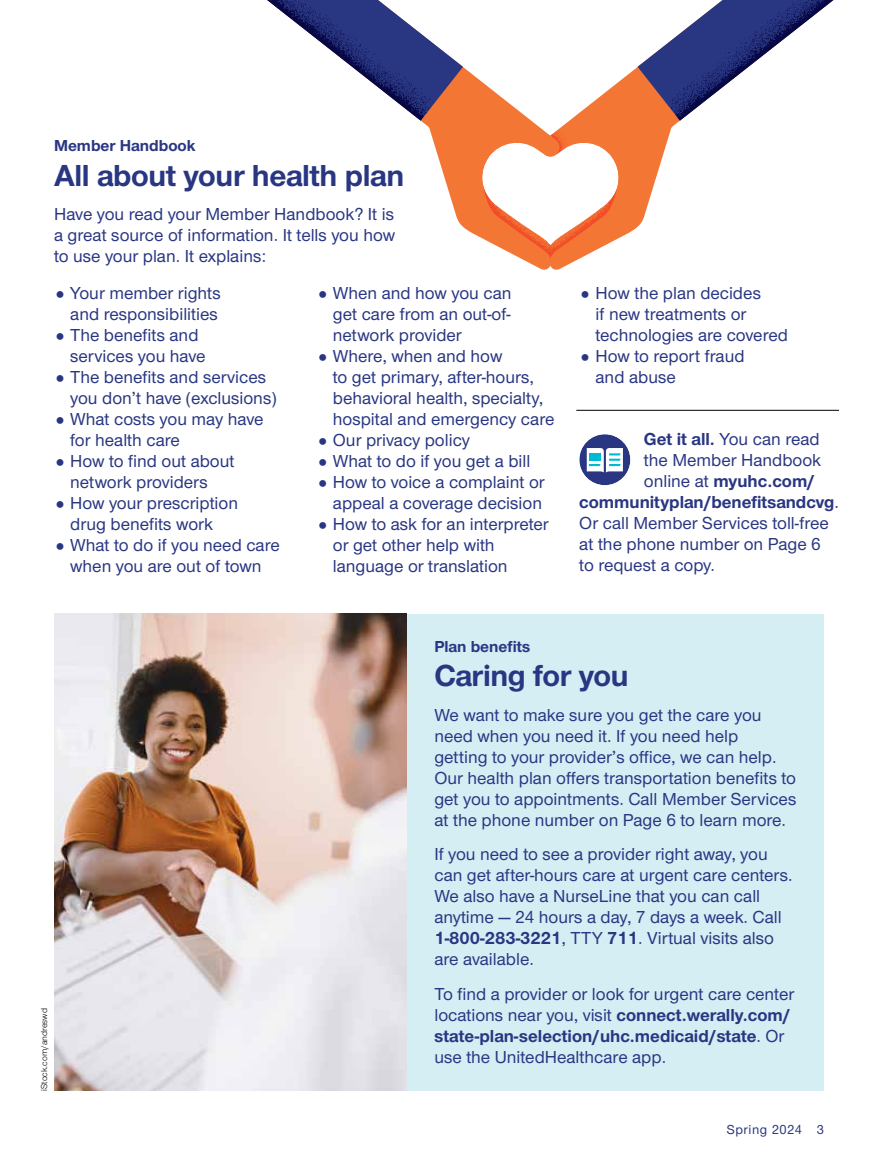
<style>
.page{position:relative;width:878px;height:1161px;background:#fff}
.page>*{position:absolute;margin:0;border:0;box-sizing:border-box;transform-origin:0 0}
.Hed_sans_primary_AMC{font:700 31.5px "UHC Sans";letter-spacing:-.01em;color:#293682}
.Sans_no_indent_AMC{font:500 18px/21px "UHC Sans";color:#293682}
.CTA_new_AMC{font:500 18px "UHC Sans";color:#293682}
.CTA_new_AMC-2{font:700 18px "UHC Sans";color:#293682}
.tag_category_AMC{font:700 16.5px "UHC Sans";color:#293682}
.Folio_R_AMC{font:500 13.5px "UHC Sans";letter-spacing:.04em;color:#293682}
.Legal_language_AMC{font:9px "UHC Sans";color:#000}
.s1{font-weight:700}
.s2{font-weight:500}
</style>
<div class="page">
<svg style="left:559px;top:67px;width:121px;height:203px"></svg>
<svg style="left:559px;top:130px;width:94px;height:132px"></svg>
<svg style="left:421px;top:67px;width:138px;height:203px"></svg>
<svg style="left:637px;top:0;width:197px;height:121px"></svg>
<svg style="left:267px;top:0;width:196px;height:121px"></svg>
<hr style="left:576px;top:410px;width:263px;height:1px;background:#000">
<div style="left:54px;top:614px;width:770px;height:476px;background:#d5eef4"></div>
<img style="left:54px;top:614px;width:352px;height:476px">
<div style="left:579px;top:434px;width:51px;height:51px;background:#293682;border-radius:50%"></div>
<svg style="left:586px;top:448px;width:37px;height:25px"></svg>
<div style="left:589px;top:453px;width:11px;height:8px;background:#00bad5"></div>
<p class="tag_category_AMC" style="left:54px;top:135px;width:143px">Member Handbook</p>
<p class="Hed_sans_primary_AMC" style="left:54px;top:154px;width:351px">All about your health plan</p>
<p class="Sans_no_indent_AMC" style="left:54px;top:203px;width:342px;text-align:justify">Have you read your Member Handbook? It is a great source of information. It tells you how to use your plan. It explains:</p>
<p class="Sans_no_indent_AMC" style="left:70px;top:282px;width:152px">Your member rights and responsibilities</p>
<p class="Sans_no_indent_AMC" style="left:70px;top:324px;width:137px">The benefits and services you have</p>
<p class="Sans_no_indent_AMC" style="left:70px;top:366px;width:208px">The benefits and services you don’t have (exclusions)</p>
<p class="Sans_no_indent_AMC" style="left:70px;top:408px;width:195px">What costs you may have for health care</p>
<p class="Sans_no_indent_AMC" style="left:70px;top:450px;width:166px">How to find out about network providers</p>
<p class="Sans_no_indent_AMC" style="left:70px;top:492px;width:169px">How your prescription drug benefits work</p>
<p class="Sans_no_indent_AMC" style="left:70px;top:534px;width:211px">What to do if you need care when you are out of town</p>
<p class="Sans_no_indent_AMC" style="left:333px;top:282px;width:180px;text-align:justify">When and how you can get care from an out-of&shy;network provider</p>
<p class="Sans_no_indent_AMC" style="left:333px;top:345px;width:223px">Where, when and how<br>to get primary, after-hours, behavioral health, specialty, hospital and emergency care</p>
<p class="Sans_no_indent_AMC" style="left:333px;top:429px;width:138px">Our privacy policy</p>
<p class="Sans_no_indent_AMC" style="left:333px;top:450px;width:199px">What to do if you get a bill</p>
<p class="Sans_no_indent_AMC" style="left:333px;top:471px;width:213px">How to voice a complaint or appeal a coverage decision</p>
<p class="Sans_no_indent_AMC" style="left:333px;top:513px;width:217px">How to ask for an interpreter or get other help with language or translation</p>
<p class="Sans_no_indent_AMC" style="left:595px;top:282px;width:194px">How the plan decides<br>if new treatments or technologies are covered</p>
<p class="Sans_no_indent_AMC" style="left:595px;top:345px;width:151px">How to report fraud and abuse</p>
<p class="CTA_new_AMC" style="left:644px;top:427px;width:177px"><span class="s1">Get it all.</span> You can read</p>
<p class="CTA_new_AMC" style="left:644px;top:448px;width:179px">the Member Handbook</p>
<p class="CTA_new_AMC-2" style="left:644px;top:469px;width:173px"><span class="s2">online at</span> myuhc.com/</p>
<p class="CTA_new_AMC-2" style="left:579px;top:490px;width:261px">communityplan/benefitsandcvg<span class="s2">.</span></p>
<p class="CTA_new_AMC" style="left:579px;top:511px;width:251px">Or call Member Services toll-free</p>
<p class="CTA_new_AMC" style="left:579px;top:532px;width:243px">at the phone number on Page 6</p>
<p class="CTA_new_AMC" style="left:579px;top:553px;width:137px">to request a copy.</p>
<p class="Legal_language_AMC" style="left:38px;top:1091px;width:84px;rotate:-90deg">iStock.com/andreswd</p>
<p class="tag_category_AMC" style="left:434px;top:635px;width:98px">Plan benefits</p>
<p class="Hed_sans_primary_AMC" style="left:434px;top:655px;width:196px">Caring for you</p>
<p class="Sans_no_indent_AMC" style="left:434px;top:704px;width:363px">We want to make sure you get the care you need when you need it. If you need help<br>getting to your provider’s office, we can help.<br>Our health plan offers transportation benefits to get you to appointments. Call Member Services at the phone number on Page 6 to learn more.</p>
<p class="Sans_no_indent_AMC" style="left:434px;top:843px;width:359px">If you need to see a provider right away, you can get after-hours care at urgent care centers.<br>We also have a NurseLine that you can call anytime — 24 hours a day, 7 days a week. Call <span class="s1">1-800-283-3221</span>, TTY <span class="s1">711</span>. Virtual visits also are available.</p>
<p class="Sans_no_indent_AMC" style="left:434px;top:983px;width:361px">To find a provider or look for urgent care center locations near you, visit <span class="s1">connect.werally.com/ state-plan-selection/uhc.medicaid/state</span>. Or use the UnitedHealthcare app.</p>
<p class="Folio_R_AMC" style="left:726px;top:1120px;width:99px">Spring 2024 3</p>
</div>
